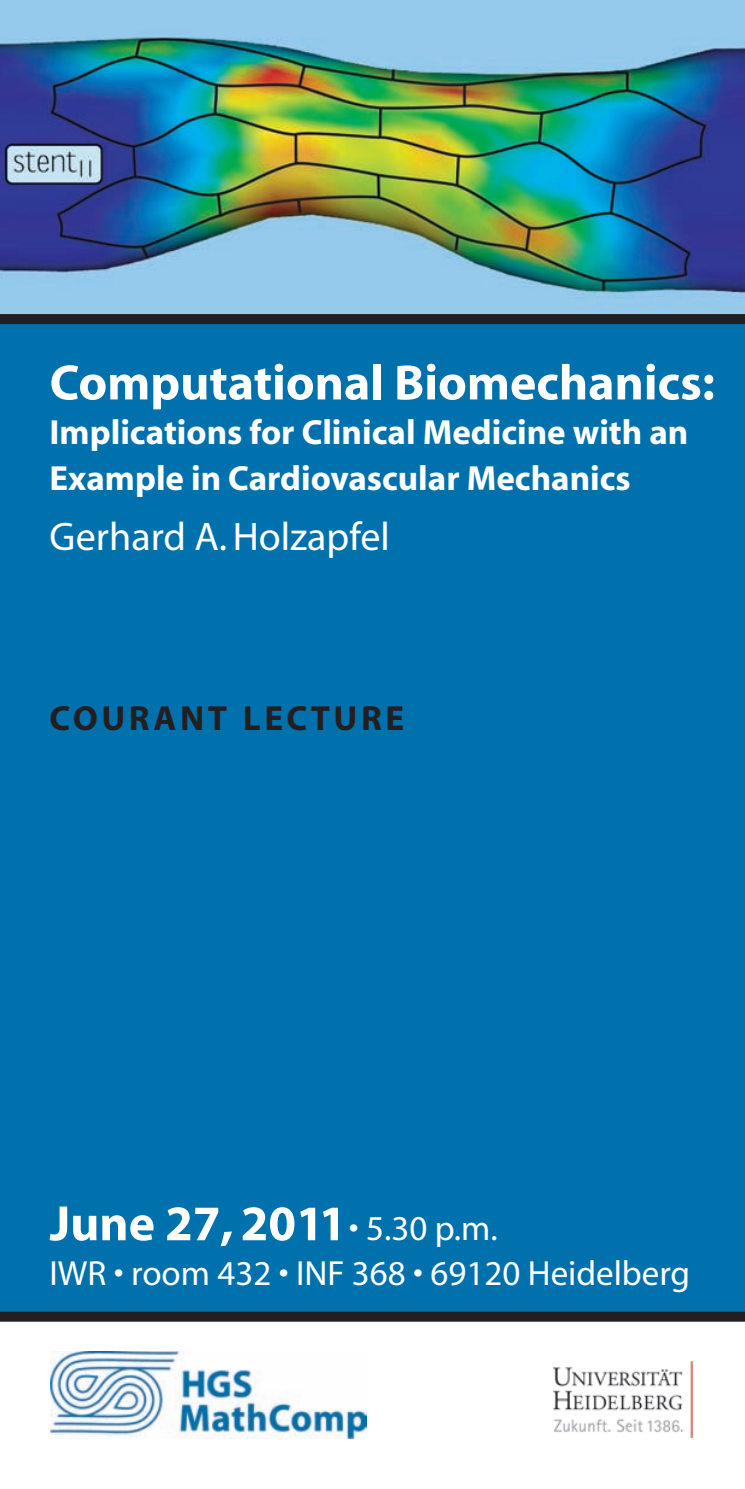
<style>
.page{position:relative;width:745px;height:1489px;background:#fff}
.page>*{position:absolute;margin:0;border:0;box-sizing:border-box;transform-origin:0 0}
.t1{font:700 50px "Myriad";color:#fff}
.t2{font:40px "Myriad";color:#fff}
.t3{font:700 35px/45px "Myriad";color:#fff}
.t4{font:35px "Myriad";color:#fff}
.t5{font:700 35px "Myriad";letter-spacing:.1em;color:#231f20}
.s1{font-weight:400;font-size:35px}
</style>
<div class="page">
<div style="left:0;top:320px;width:744px;height:992px;background:#0071ad"></div>
<img style="left:0;top:0;width:744px;height:314px">
<div style="left:0;top:314px;width:744px;height:10px;background:#231f20"></div>
<div style="left:0;top:1311px;width:744px;height:10px;background:#231f20"></div>
<img style="left:50px;top:1351px;width:316px;height:86px">
<img style="left:553px;top:1361px;width:139px;height:76px">
<h1 class="t1" style="left:50px;top:364px;width:666px">Computational Biomechanics:</h1>
<p class="t3" style="left:50px;top:413px;width:639px">Implications for Clinical Medicine with an<br>Example in Cardiovascular Mechanics</p>
<p class="t2" style="left:50px;top:521px;width:341px">Gerhard A. Holzapfel</p>
<p class="t5" style="left:50px;top:704px;width:355px">COURANT LECTURE</p>
<h1 class="t1" style="left:50px;top:1204px;width:449px">June 27, 2011<span class="s1">• 5.30 p.m.</span></h1>
<p class="t4" style="left:50px;top:1260px;width:641px">IWR • room 432 • INF 368 • 69120 Heidelberg</p>
</div>
